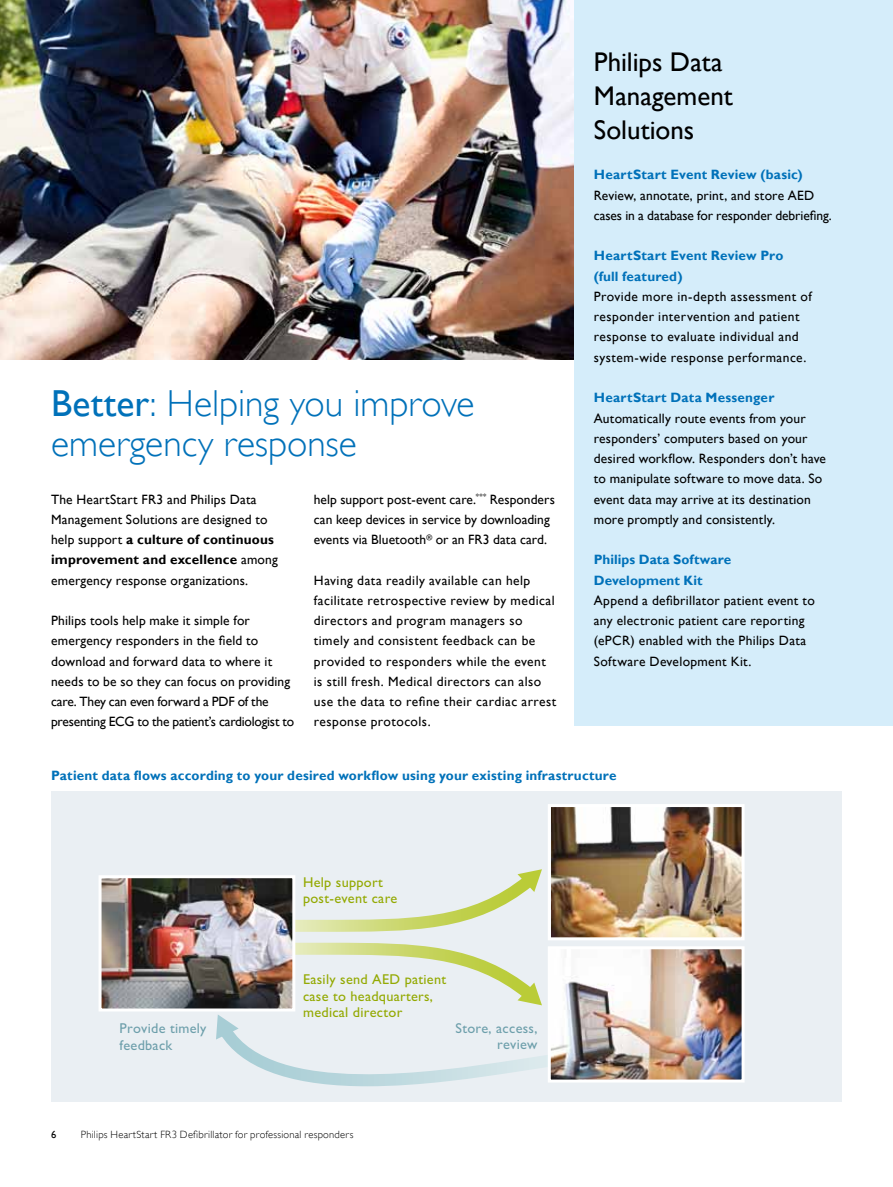
<style>
.page{position:relative;width:893px;height:1187px;background:#fff}
.page>*{position:absolute;margin:0;border:0;box-sizing:border-box;transform-origin:0 0}
.t1{font:37.5px/40.5px "Gill Sans Alt One WGL Light";color:#0071b9}
.t2{font:27px/33.8px "Gill Sans Alt One WGL";color:#000}
.t3{font:14.25px/16.5px "Gill Sans Alt One WGL";letter-spacing:.02em;color:#93a901}
.t4{font:14.25px/16.5px "Gill Sans Alt One WGL";letter-spacing:.02em;color:#6d9fab}
.t5{font:13.5px/20.2px "Gill Sans Alt One WGL";letter-spacing:.02em;color:#000}
.t6{font:700 13.5px/20.2px "Gill Sans Alt One WGL";letter-spacing:.015em;color:#0071b9}
.t7{font:13.5px/20.2px "Gill Sans Alt One WGL";color:#000}
.t8{font:10.5px "Gill Sans Alt One WGL Light";letter-spacing:.025em;color:#000}
.t9{font:10.5px "Gill Sans Alt One WGL";color:#000}
.s1{font-family:"Gill Sans Alt One WGL"}
.s2{font-weight:700}
</style>
<div class="page">
<img style="left:0;top:0;width:574px;height:360px">
<div style="left:51px;top:791px;width:791px;height:310px;background:#eaeff3"></div>
<img style="left:552px;top:808px;width:189px;height:128px">
<div style="left:548px;top:804px;width:197px;height:136px;border:3px solid #fff"></div>
<svg style="left:295px;top:942px;width:247px;height:63px"></svg>
<svg style="left:271px;top:869px;width:271px;height:62px"></svg>
<svg style="left:216px;top:1014px;width:352px;height:82px"></svg>
<img style="left:103px;top:879px;width:188px;height:128px">
<div style="left:99px;top:875px;width:196px;height:136px;border:3px solid #fff"></div>
<img style="left:552px;top:950px;width:189px;height:128px">
<div style="left:548px;top:946px;width:197px;height:136px;border:3px solid #fff"></div>
<div style="left:574px;top:0;width:319px;height:725px;background:#d5edfa"></div>
<h1 class="t1" style="left:51px;top:383px;width:425px"><span class="s1">Better</span>: Helping you improve emergency response</h1>
<p class="t5" style="left:51px;top:488px;width:228px">The HeartStart FR3 and Philips Data Management Solutions are designed to help support <span class="s2">a culture of continuous improvement and excellence</span> among emergency response organizations.</p>
<p class="t5" style="left:51px;top:610px;width:245px">Philips tools help make it simple for emergency responders in the field to download and forward data to where it needs to be so they can focus on providing care. They can even forward a PDF of the presenting ECG to the patient’s cardiologist to</p>
<p class="t5" style="left:314px;top:488px;width:242px">help support post-event care.<sup>***</sup> Responders can keep devices in service by downloading events via Bluetooth<sup>®</sup> or an FR3 data card.</p>
<p class="t5" style="left:314px;top:569px;width:244px">Having data readily available can help facilitate retrospective review by medical directors and program managers so timely and consistent feedback can be provided to responders while the event is still fresh. Medical directors can also use the data to refine their cardiac arrest response protocols.</p>
<h2 class="t2" style="left:594px;top:45px;width:141px">Philips Data<br>Management<br>Solutions</h2>
<p class="t6" style="left:594px;top:164px;width:210px">HeartStart Event Review (basic)</p>
<p class="t7" style="left:594px;top:185px;width:239px">Review, annotate, print, and store AED cases in a database for responder debriefing.</p>
<p class="t6" style="left:594px;top:245px;width:191px">HeartStart Event Review Pro (full featured)</p>
<p class="t5" style="left:594px;top:286px;width:219px">Provide more in-depth assessment of responder intervention and patient response to evaluate individual and system-wide response performance.</p>
<p class="t6" style="left:594px;top:387px;width:182px">HeartStart Data Messenger</p>
<p class="t5" style="left:594px;top:407px;width:234px">Automatically route events from your responders’ computers based on your desired workflow. Responders don’t have to manipulate software to move data. So event data may arrive at its destination more promptly and consistently.</p>
<p class="t6" style="left:594px;top:549px;width:139px">Philips Data Software<br>Development Kit</p>
<p class="t5" style="left:594px;top:590px;width:222px">Append a defibrillator patient event to any electronic patient care reporting (ePCR) enabled with the Philips Data Software Development Kit.</p>
<p class="t6" style="left:51px;top:765px;width:567px">Patient data flows according to your desired workflow using your existing infrastructure</p>
<p class="t3" style="left:303px;top:873px;width:96px">Help support post-event care</p>
<p class="t3" style="left:303px;top:970px;width:145px">Easily send AED patient case to headquarters, medical director</p>
<p class="t4" style="left:120px;top:1019px;width:88px">Provide timely feedback</p>
<p class="t4" style="left:456px;top:1019px;width:83px;text-align:right">Store, access, review</p>
<p class="t9" style="left:51px;top:1127px;width:7px">6</p>
<p class="t8" style="left:81px;top:1127px;width:274px">Philips HeartStart FR3 Defibrillator for professional responders</p>
</div>
